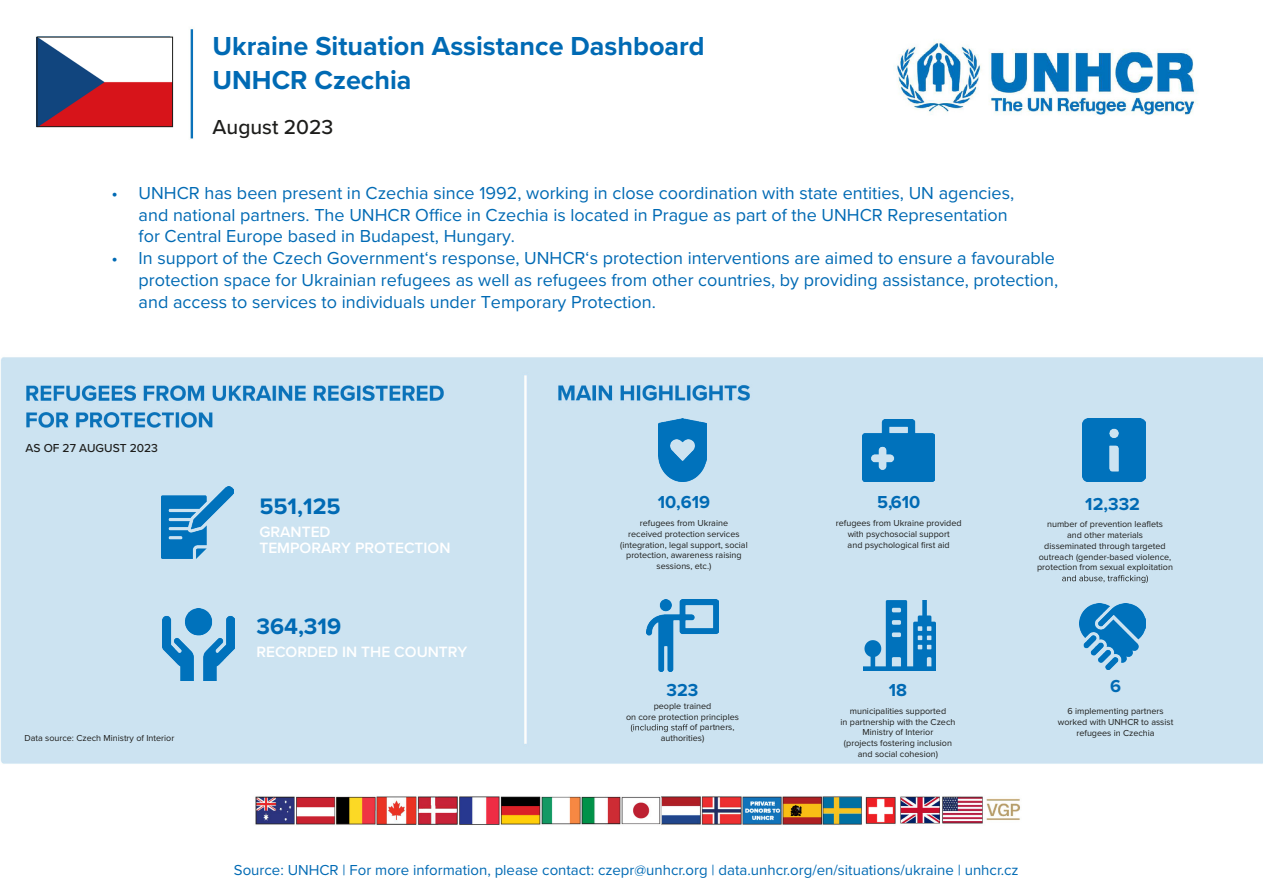
<style>
.page{position:relative;width:1263px;height:893px;background:#fff}
.page>*{position:absolute;margin:0;border:0;box-sizing:border-box;transform-origin:0 0}
.t1{font:700 27px/33.6px "Proxima Nova";color:#006ab4}
.t2{font:700 23.25px "Proxima Nova";color:#006ab4}
.t3{font:500 21px "Proxima Nova";color:#1d1d1b}
.t4{font:18px/21.6px "Proxima Nova";color:#006ab4}
.t5{font:700 18px "Proxima Nova";color:#006ab4}
.t6{font:600 15.45px/15.5px "Proxima Nova";color:#fff}
.t7{font:15px "Proxima Nova";color:#006ab4}
.t8{font:500 12px "Proxima Nova";color:#1d1d1b}
.t9{font:9px/10.8px "Proxima Nova";color:#1d1d1b;text-align:center}
</style>
<div class="page">
<img style="left:1px;top:29px;width:1262px;height:796px">
<img style="left:39px;top:39px;width:132px;height:86px">
<div style="left:37px;top:37px;width:136px;height:90px;border:1px solid #1d1d1b"></div>
<div style="left:213px;top:34px;width:565px;height:74px;background:#fff"></div>
<img style="left:1079px;top:604px;width:66px;height:66px">
<img style="left:163px;top:608px;width:72px;height:72px">
<img style="left:162px;top:487px;width:72px;height:72px">
<img style="left:658px;top:419px;width:48px;height:63px">
<img style="left:646px;top:600px;width:72px;height:72px">
<img style="left:862px;top:420px;width:72px;height:61px">
<img style="left:1082px;top:418px;width:63px;height:63px">
<svg style="left:1062px;top:575px;width:86px;height:8px"></svg>
<svg style="left:631px;top:724px;width:57px;height:8px"></svg>
<img style="left:863px;top:600px;width:72px;height:70px">
<h1 class="t1" style="left:213px;top:29px;width:494px">Ukraine Situation Assistance Dashboard<br>UNHCR Czechia</h1>
<h3 class="t3" style="left:213px;top:111px;width:122px">August 2023</h3>
<p class="t4" style="left:139px;top:182px;width:877px;text-indent:-27px">• UNHCR has been present in Czechia since 1992, working in close coordination with state entities, UN agencies, and national partners. The UNHCR Office in Czechia is located in Prague as part of the UNHCR Representation for Central Europe based in Budapest, Hungary.</p>
<p class="t4" style="left:139px;top:247px;width:921px;text-indent:-27px">• In support of the Czech Government‘s response, UNHCR‘s protection interventions are aimed to ensure a favourable protection space for Ukrainian refugees as well as refugees from other countries, by providing assistance, protection, and access to services to individuals under Temporary Protection.</p>
<h3 class="t8" style="left:26px;top:439px;width:134px">AS OF 27 AUGUST 2023</h3>
<p class="t9" style="left:24px;top:732px;width:151px">Data source: Czech Ministry of Interior</p>
<h2 class="t2" style="left:259px;top:488px;width:83px">551,125</h2>
<h3 class="t6" style="left:259px;top:524px;width:193px">GRANTED<br>TEMPORARY PROTECTION</h3>
<h2 class="t2" style="left:256px;top:608px;width:86px">364,319</h2>
<h3 class="t6" style="left:256px;top:644px;width:212px">RECORDED IN THE COUNTRY</h3>
<h3 class="t5" style="left:877px;top:489px;width:45px">5,610</h3>
<p class="t9" style="left:836px;top:517px;width:127px">refugees from Ukraine provided with psychosocial support<br>and psychological first aid</p>
<h3 class="t5" style="left:658px;top:489px;width:54px">10,619</h3>
<p class="t9" style="left:620px;top:517px;width:129px">refugees from Ukraine<br>received protection services (integration, legal support, social protection, awareness raising sessions, etc.)</p>
<p class="t9" style="left:1037px;top:518px;width:137px">number of prevention leaflets<br>and other materials<br>disseminated through targeted outreach (gender-based violence, protection from sexual exploitation</p>
<h3 class="t5" style="left:1085px;top:490px;width:56px">12,332</h3>
<h3 class="t5" style="left:666px;top:676px;width:33px">323</h3>
<p class="t9" style="left:654px;top:700px;width:59px">people trained</p>
<p class="t9" style="left:626px;top:711px;width:114px">on core protection principles</p>
<p class="t9" style="left:690px;top:721px;width:46px">of partners,</p>
<p class="t9" style="left:661px;top:732px;width:45px">authorities)</p>
<h3 class="t5" style="left:889px;top:676px;width:20px">18</h3>
<p class="t9" style="left:840px;top:705px;width:116px">municipalities supported<br>in partnership with the Czech<br>Ministry of Interior<br>(projects fostering inclusion and social cohesion)</p>
<h3 class="t5" style="left:1110px;top:672px;width:12px">6</h3>
<p class="t9" style="left:1058px;top:705px;width:117px">6 implementing partners worked with UNHCR to assist refugees in Czechia</p>
<h3 class="t7" style="left:234px;top:859px;width:786px">Source: UNHCR | For more information, please contact: czepr@unhcr.org | data.unhcr.org/en/situations/ukraine | unhcr.cz</h3>
</div>
